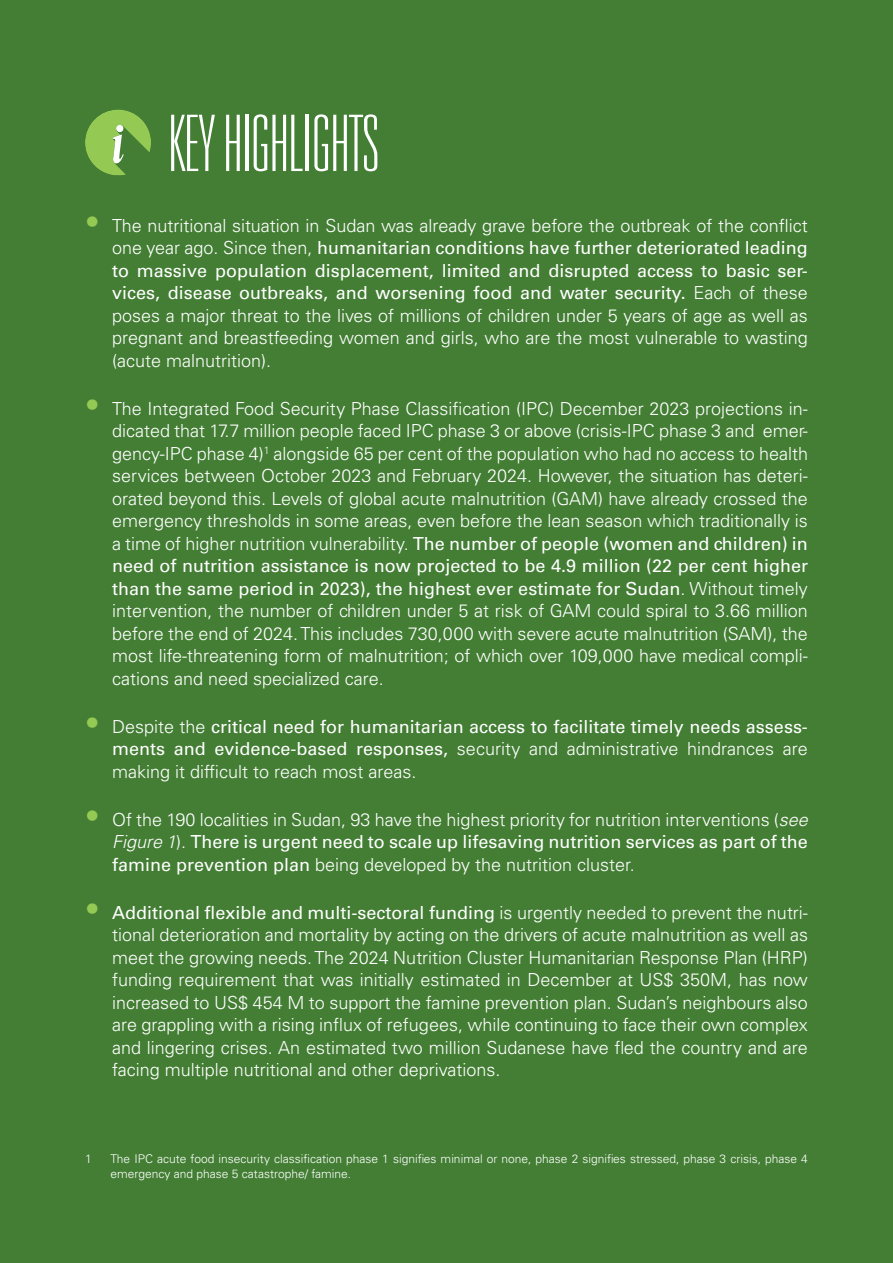
<style>
.page{position:relative;width:893px;height:1263px;background:#437e34}
.page>*{position:absolute;margin:0;border:0;box-sizing:border-box;transform-origin:0 0}
.HEADER_1{font:100 ultra-condensed 78px "Univers LT Std";color:#fff}
.t1{font:300 18px/22.5px "Univers LT Std";color:#fff;text-align:justify}
.t2{font:18px/22.5px "Univers LT Std";color:#fff;text-align:justify}
.FOOTNOTE{font:300 12px/15px "Univers LT Std";color:#fff}
.s1{font-family:"Univers LT Std X Black Ex";font-weight:400;font-size:28.8px;color:#94ca53}
.s2{font-weight:400}
.s3{font-family:"Univers LT Std X Black Ex";font-size:28.8px;color:#94ca53}
.s4{font-weight:300}
.s5{font-style:italic}
</style>
<div class="page">
<svg style="left:85px;top:109px;width:66px;height:66px"></svg>
<p class="HEADER_1" style="left:169px;top:104px;width:212px">KEY HIGHLIGHTS</p>
<p class="t1" style="left:112px;top:214px;width:697px;text-indent:-27px"><span class="s1">•</span> The nutritional situation in Sudan was already grave before the outbreak of the conflict one year ago. Since then, <span class="s2">humanitarian conditions have further deteriorated leading to massive population displacement, limited and disrupted access to basic ser&shy;vices, disease outbreaks, and worsening food and water security.</span> Each of these poses a major threat to the lives of millions of children under 5 years of age as well as pregnant and breastfeeding women and girls, who are the most vulnerable to wasting (acute malnutrition).</p>
<p class="t1" style="left:112px;top:397px;width:697px;text-indent:-27px"><span class="s1">•</span> The Integrated Food Security Phase Classification (IPC) December 2023 projections in&shy;dicated that 17.7 million people faced IPC phase 3 or above (crisis-IPC phase 3 and emer&shy;gency-IPC phase 4)<sup>1</sup> alongside 65 per cent of the population who had no access to health services between October 2023 and February 2024. However, the situation has deteri&shy;orated beyond this. Levels of global acute malnutrition (GAM) have already crossed the emergency thresholds in some areas, even before the lean season which traditionally is a time of higher nutrition vulnerability. <span class="s2">The number of people (women and children) in need of nutrition assistance is now projected to be 4.9 million (22 per cent higher than the same period in 2023), the highest ever estimate for Sudan</span>. Without timely intervention, the number of children under 5 at risk of GAM could spiral to 3.66 million before the end of 2024. This includes 730,000 with severe acute malnutrition (SAM), the most life-threatening form of malnutrition; of which over 109,000 have medical compli&shy;cations and need specialized care.</p>
<p class="t2" style="left:112px;top:715px;width:697px;text-indent:-27px"><span class="s3">•</span> <span class="s4">Despite the</span> critical need for humanitarian access to facilitate timely needs assess&shy;ments and evidence-based responses, <span class="s4">security and administrative hindrances are making it difficult to reach most areas.</span></p>
<p class="t1" style="left:112px;top:808px;width:697px;text-indent:-27px"><span class="s1">•</span> Of the 190 localities in Sudan, 93 have the highest priority for nutrition interventions (<span class="s5">see Figure 1</span>). <span class="s2">There is urgent need to scale up lifesaving nutrition services as part of the famine prevention plan</span> being developed by the nutrition cluster.</p>
<p class="t1" style="left:112px;top:901px;width:697px;text-indent:-27px"><span class="s1">•</span> <span class="s2">Additional flexible and multi-sectoral funding</span> is urgently needed to prevent the nutri&shy;tional deterioration and mortality by acting on the drivers of acute malnutrition as well as meet the growing needs. The 2024 Nutrition Cluster Humanitarian Response Plan (HRP) funding requirement that was initially estimated in December at US$ 350M, has now increased to US$ 454 M to support the famine prevention plan. Sudan’s neighbours also are grappling with a rising influx of refugees, while continuing to face their own complex and lingering crises. An estimated two million Sudanese have fled the country and are facing multiple nutritional and other deprivations.</p>
<p class="FOOTNOTE" style="left:85px;top:1151px;width:8px">1</p>
<p class="FOOTNOTE" style="left:111px;top:1151px;width:699px">The IPC acute food insecurity classification phase 1 signifies minimal or none, phase 2 signifies stressed, phase 3 crisis, phase 4 emergency and phase 5 catastrophe/ famine.</p>
</div>
